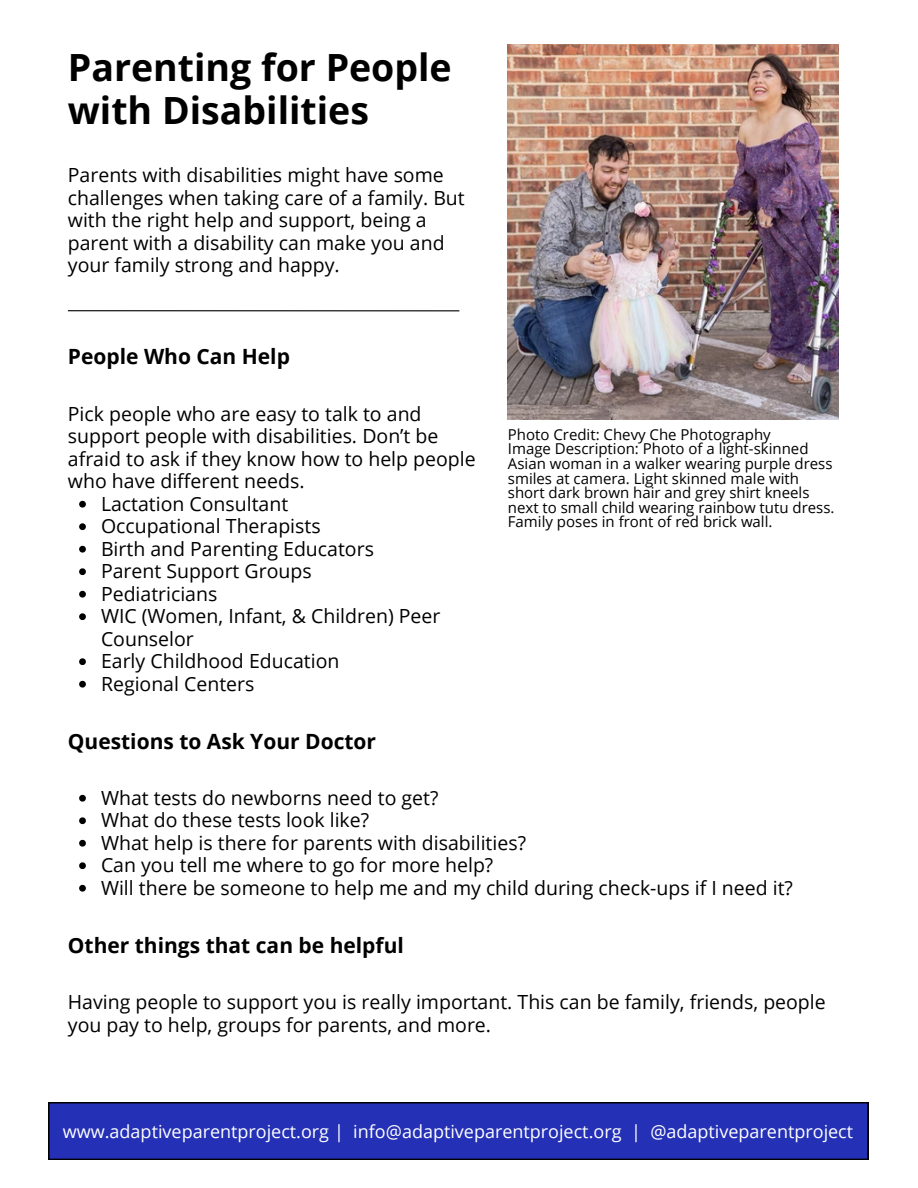
<style>
.page{position:relative;width:918px;height:1188px;background:#fff}
.page>*{position:absolute;margin:0;border:0;box-sizing:border-box;transform-origin:0 0}
.t1{font:700 37.5px/42.8px "Open Sans";color:#000}
.t2{font:700 21px "Open Sans";color:#000}
.t3{font:19.5px/22.5px "Open Sans";color:#000}
.t4{font:18px "Open Sans";color:#fff}
.t5{font:15px/14.5px "Open Sans";color:#000}
</style>
<div class="page">
<svg style="left:48px;top:1102px;width:820px;height:58px;background:#222dac"></svg>
<img style="left:508px;top:45px;width:331px;height:374px">
<hr style="left:68px;top:310px;width:391px;height:1px;background:#000">
<svg style="left:79px;top:501px;width:7px;height:7px"></svg>
<svg style="left:79px;top:523px;width:7px;height:7px"></svg>
<svg style="left:79px;top:546px;width:7px;height:7px"></svg>
<svg style="left:79px;top:568px;width:7px;height:7px"></svg>
<svg style="left:79px;top:591px;width:7px;height:7px"></svg>
<svg style="left:79px;top:613px;width:7px;height:7px"></svg>
<svg style="left:79px;top:658px;width:7px;height:7px"></svg>
<svg style="left:79px;top:681px;width:7px;height:7px"></svg>
<svg style="left:79px;top:795px;width:7px;height:7px"></svg>
<svg style="left:79px;top:817px;width:7px;height:7px"></svg>
<svg style="left:79px;top:840px;width:7px;height:7px"></svg>
<svg style="left:79px;top:862px;width:7px;height:7px"></svg>
<svg style="left:79px;top:885px;width:7px;height:7px"></svg>
<h1 class="t1" style="left:68px;top:45px;width:385px">Parenting for People with Disabilities</h1>
<p class="t3" style="left:68px;top:164px;width:398px">Parents with disabilities might have some challenges when taking care of a family. But with the right help and support, being a parent with a disability can make you and your family strong and happy.</p>
<h2 class="t2" style="left:68px;top:342px;width:224px">People Who Can Help</h2>
<p class="t3" style="left:68px;top:402px;width:409px">Pick people who are easy to talk to and support people with disabilities. Don’t be afraid to ask if they know how to help people who have different needs.</p>
<p class="t3" style="left:101px;top:492px;width:189px">Lactation Consultant</p>
<p class="t3" style="left:101px;top:515px;width:221px">Occupational Therapists</p>
<p class="t3" style="left:101px;top:537px;width:274px">Birth and Parenting Educators</p>
<p class="t3" style="left:101px;top:560px;width:212px">Parent Support Groups</p>
<p class="t3" style="left:101px;top:582px;width:118px">Pediatricians</p>
<p class="t3" style="left:101px;top:605px;width:341px">WIC (Women, Infant, &amp; Children) Peer<br>Counselor</p>
<p class="t3" style="left:101px;top:650px;width:240px">Early Childhood Education</p>
<p class="t3" style="left:101px;top:672px;width:155px">Regional Centers</p>
<h2 class="t2" style="left:68px;top:726px;width:310px">Questions to Ask Your Doctor</h2>
<p class="t5" style="left:508px;top:427px;width:328px">Photo Credit: Chevy Che Photography<br>Image Description: Photo of a light-skinned Asian woman in a walker wearing purple dress smiles at camera. Light skinned male with short dark brown hair and grey shirt kneels next to small child wearing rainbow tutu dress.<br>Family poses in front of red brick wall.</p>
<p class="t3" style="left:101px;top:786px;width:339px">What tests do newborns need to get?</p>
<p class="t3" style="left:101px;top:809px;width:270px">What do these tests look like?</p>
<p class="t3" style="left:101px;top:831px;width:427px">What help is there for parents with disabilities?</p>
<p class="t3" style="left:101px;top:854px;width:394px">Can you tell me where to go for more help?</p>
<p class="t3" style="left:101px;top:876px;width:693px">Will there be someone to help me and my child during check-ups if I need it?</p>
<h2 class="t2" style="left:68px;top:930px;width:338px">Other things that can be helpful</h2>
<p class="t3" style="left:68px;top:990px;width:759px">Having people to support you is really important. This can be family, friends, people you pay to help, groups for parents, and more.</p>
<p class="t4" style="left:63px;top:1119px;width:792px">www.adaptiveparentproject.org | info@adaptiveparentproject.org | @adaptiveparentproject</p>
</div>
